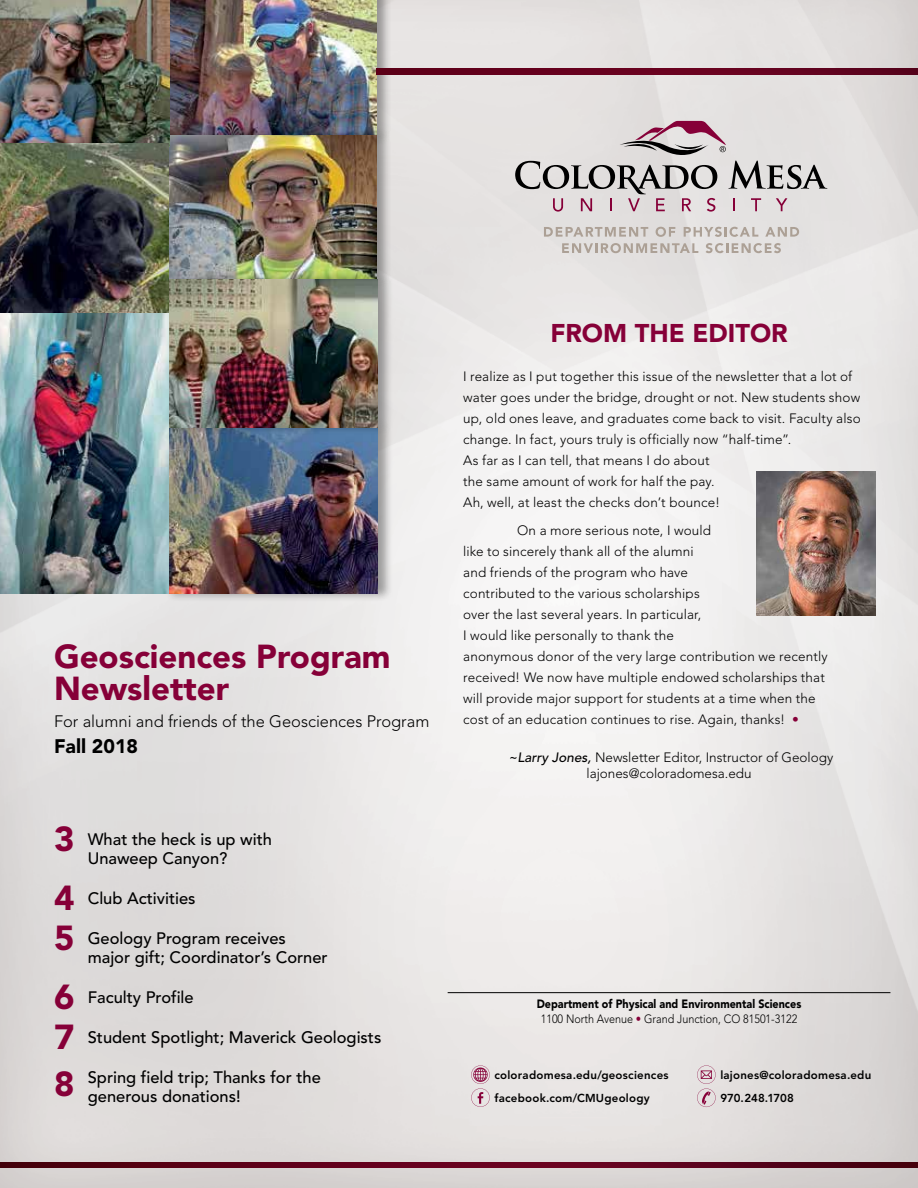
<style>
.page{position:relative;width:918px;height:1188px;background:#fff}
.page>*{position:absolute;margin:0;border:0;box-sizing:border-box;transform-origin:0 0}
.t1{font:900 33px/31.5px "Avenir";color:#860038}
.t2{font:900 25.5px "Avenir";color:#860038}
.t3{font:900 19.5px "Avenir";color:#000}
.t4{font:500 16.5px/19.5px "Avenir";color:#000}
.t5{font:300 16.5px "Avenir";color:#000}
.t6{font:300 13.5px/21px "Avenir";letter-spacing:.01em;color:#000}
.t7{font:900 12px/15px "Avenir";color:#000;text-align:center;scale:.9 1}
.t8{font:800 11.55px/23px "Avenir";letter-spacing:.02em;color:#000}
.s1{font-weight:900;font-size:34.5px;color:#860038}
.s2{font-weight:500;color:#860038}
.s3{font-weight:500;font-style:italic}
.s4{font-weight:300}
.s5{font-weight:300;color:#860038}
</style>
<div class="page">
<img style="left:0;top:0;width:918px;height:1188px">
<div style="left:164px;top:418px;width:229px;height:184px;background:#000;opacity:.35"></div>
<img style="left:169px;top:436px;width:209px;height:158px">
<div style="left:165px;top:0;width:227px;height:146px;background:#000;opacity:.35"></div>
<img style="left:169px;top:0;width:208px;height:127px">
<div style="left:165px;top:127px;width:227px;height:161px;background:#000;opacity:.35"></div>
<img style="left:169px;top:135px;width:208px;height:136px">
<img style="left:376px;top:69px;width:542px;height:5px">
<div style="left:165px;top:271px;width:228px;height:165px;background:#000;opacity:.35"></div>
<img style="left:169px;top:279px;width:209px;height:148px">
<hr style="left:448px;top:992px;width:442px;height:1px;background:#000">
<svg style="left:471px;top:1065px;width:19px;height:42px"></svg>
<svg style="left:697px;top:1065px;width:19px;height:42px"></svg>
<img style="left:0;top:0;width:169px;height:144px">
<img style="left:0;top:144px;width:169px;height:169px">
<img style="left:0;top:313px;width:169px;height:281px">
<svg style="left:544px;top:227px;width:104px;height:10px"></svg>
<svg style="left:656px;top:227px;width:19px;height:10px"></svg>
<svg style="left:684px;top:227px;width:74px;height:10px"></svg>
<svg style="left:765px;top:227px;width:34px;height:10px"></svg>
<svg style="left:562px;top:243px;width:136px;height:10px"></svg>
<svg style="left:706px;top:243px;width:75px;height:10px"></svg>
<svg style="left:515px;top:121px;width:312px;height:91px;background:#c8c1c2"></svg>
<img style="left:0;top:1162px;width:918px;height:6px">
<img style="left:756px;top:472px;width:120px;height:144px">
<h1 class="t1" style="left:54px;top:641px;width:338px">Geosciences Program<br>Newsletter</h1>
<p class="t5" style="left:54px;top:712px;width:377px">For alumni and friends of the Geosciences Program</p>
<h3 class="t3" style="left:54px;top:734px;width:86px">Fall 2018</h3>
<p class="t4" style="left:88px;top:830px;width:186px;text-indent:-34px"><span class="s1">3</span> What the heck is up with<br>Unaweep Canyon?</p>
<p class="t4" style="left:54px;top:889px;width:143px"><span class="s1">4</span> Club Activities</p>
<p class="t4" style="left:88px;top:929px;width:241px;text-indent:-34px"><span class="s1">5</span> Geology Program receives major gift; Coordinator’s Corner</p>
<p class="t4" style="left:54px;top:988px;width:141px"><span class="s1">6</span> Faculty Profile</p>
<p class="t4" style="left:54px;top:1028px;width:329px"><span class="s1">7</span> Student Spotlight; Maverick Geologists</p>
<p class="t4" style="left:88px;top:1068px;width:235px;text-indent:-34px"><span class="s1">8</span> Spring field trip; Thanks for the generous donations!</p>
<h2 class="t2" style="left:550px;top:318px;width:239px">FROM THE EDITOR</h2>
<p class="t6" style="left:463px;top:366px;width:399px">I realize as I put together this issue of the newsletter that a lot of water goes under the bridge, drought or not. New students show up, old ones leave, and graduates come back to visit. Faculty also change. In fact, yours truly is officially now “half-time”.<br>As far as I can tell, that means I do about<br>the same amount of work for half the pay.<br>Ah, well, at least the checks don’t bounce!</p>
<p class="t6" style="left:463px;top:520px;width:366px;text-indent:54px">On a more serious note, I would<br>like to sincerely thank all of the alumni<br>and friends of the program who have<br>contributed to the various scholarships<br>over the last several years. In particular,<br>I would like personally to thank the<br>anonymous donor of the very large contribution we recently received! We now have multiple endowed scholarships that will provide major support for students at a time when the cost of an education continues to rise. Again, thanks! <span class="s2">•</span></p>
<p class="t6" style="left:508px;top:749px;width:326px;line-height:16.2px;text-align:center"><span class="s3">~Larry Jones,</span> Newsletter Editor, Instructor of Geology lajones@coloradomesa.edu</p>
<p class="t7" style="left:537px;top:997px;width:296px">Department of Physical and Environmental Sciences<br><span class="s4">1100 North Avenue</span> <span class="s5">•</span> <span class="s4">Grand Junction, CO 81501-3122</span></p>
<p class="t8" style="left:494px;top:1063px;width:176px">coloradomesa.edu/geosciences facebook.com/CMUgeology</p>
<p class="t8" style="left:720px;top:1063px;width:152px">lajones@coloradomesa.edu<br>970.248.1708</p>
</div>
